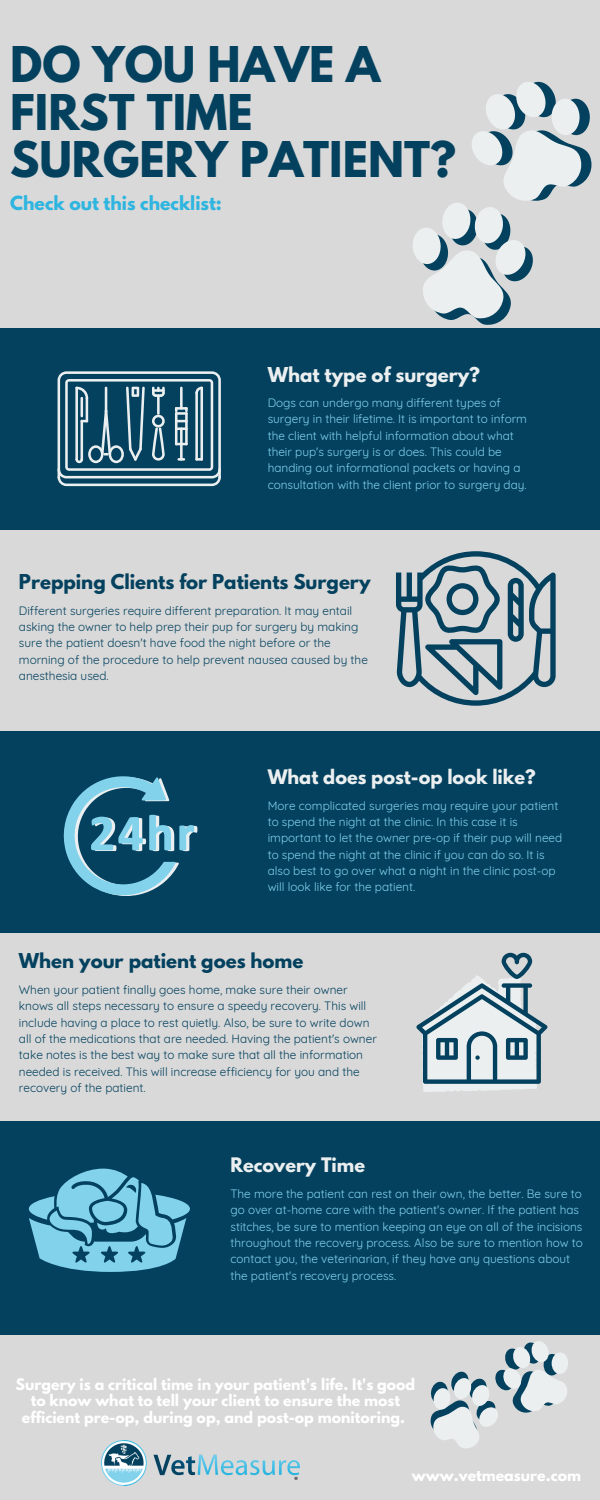
<style>
.page{position:relative;width:600px;height:1500px;background:#d9d9d9}
.page>*{position:absolute;margin:0;border:0;box-sizing:border-box;transform-origin:0 0}
.t1{font:700 43.6px/47.7px "League Spartan";color:#03415e}
.t2{font:700 18.2px "League Spartan";color:#03415e}
.t3{font:700 18.2px "League Spartan";color:#ebeff0}
.t4{font:700 17.7px "League Spartan";color:#ebeff0}
.t5{font:700 17.3px "League Spartan";color:#2eb5e0}
.t6{font:700 14.2px/16.5px "League Spartan";color:#fff;text-align:center}
.t7{font:11.8px/16.4px "Quicksand";color:#82d2ec}
.t8{font:11.8px/16.4px "Quicksand";color:#03415e}
</style>
<div class="page">
<div style="left:0;top:328px;width:600px;height:202px;background:#03415e"></div>
<div style="left:0;top:732px;width:600px;height:201px;background:#03415e"></div>
<div style="left:0;top:1121px;width:600px;height:214px;background:#03415e"></div>
<svg style="left:413px;top:81px;width:179px;height:244px"></svg>
<svg style="left:396px;top:551px;width:160px;height:155px"></svg>
<svg style="left:63px;top:776px;width:134px;height:120px"></svg>
<svg style="left:58px;top:371px;width:163px;height:115px"></svg>
<svg style="left:430px;top:1341px;width:137px;height:107px"></svg>
<div style="left:551px;top:1352px;width:17px;height:22px;background:#ebeff0;border-radius:50%"></div>
<svg style="left:416px;top:953px;width:132px;height:139px"></svg>
<svg style="left:29px;top:1169px;width:161px;height:103px"></svg>
<img style="left:101px;top:1440px;width:199px;height:46px">
<p class="t1" style="left:10px;top:46px;width:447px">DO YOU HAVE A<br>FIRST TIME<br>SURGERY PATIENT?</p>
<p class="t5" style="left:10px;top:195px;width:213px">Check out this checklist:</p>
<p class="t3" style="left:268px;top:365px;width:214px">What type of surgery?</p>
<p class="t7" style="left:268px;top:394px;width:261px">Dogs can undergo many different types of surgery in their lifetime. It is important to inform the client with helpful information about what their pup's surgery is or does. This could be handing out informational packets or having a consultation with the client prior to surgery day.</p>
<p class="t2" style="left:19px;top:573px;width:353px">Prepping Clients for Patients Surgery</p>
<p class="t8" style="left:19px;top:602px;width:351px">Different surgeries require different preparation. It may entail asking the owner to help prep their pup for surgery by making sure the patient doesn't have food the night before or the morning of the procedure to help prevent nausea caused by the anesthesia used.</p>
<p class="t4" style="left:268px;top:768px;width:269px">What does post-op look like?</p>
<p class="t7" style="left:268px;top:797px;width:296px">More complicated surgeries may require your patient to spend the night at the clinic. In this case it is important to let the owner pre-op if their pup will need to spend the night at the clinic if you can do so. It is also best to go over what a night in the clinic post-op will look like for the patient.</p>
<p class="t2" style="left:19px;top:952px;width:286px">When your patient goes home</p>
<p class="t8" style="left:19px;top:981px;width:360px">When your patient finally goes home, make sure their owner knows all steps necessary to ensure a speedy recovery. This will include having a place to rest quietly. Also, be sure to write down all of the medications that are needed. Having the patient's owner take notes is the best way to make sure that all the information needed is received. This will increase efficiency for you and the recovery of the patient.</p>
<p class="t4" style="left:230px;top:1157px;width:136px">Recovery Time</p>
<p class="t7" style="left:230px;top:1185px;width:354px">The more the patient can rest on their own, the better. Be sure to go over at-home care with the patient's owner. If the patient has stitches, be sure to mention keeping an eye on all of the incisions throughout the recovery process. Also be sure to mention how to contact you, the veterinarian, if they have any questions about the patient's recovery process.</p>
<p class="t6" style="left:16px;top:1378px;width:401px">Surgery is a critical time in your patient's life. It's good to know what to tell your client to ensure the most efficient pre-op, during op, and post-op monitoring.</p>
<p class="t6" style="left:412px;top:1469px;width:171px">www.vetmeasure.com</p>
</div>
